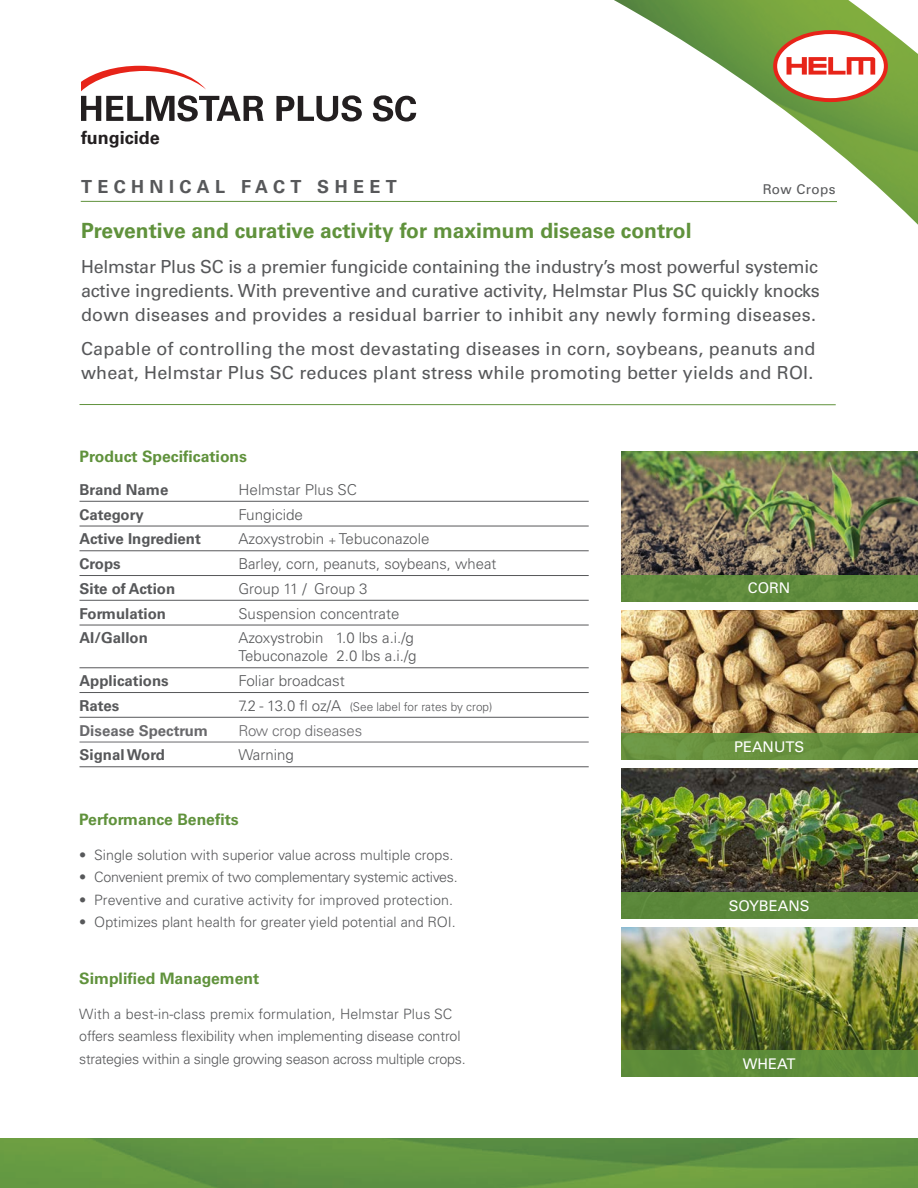
<style>
.page{position:relative;width:918px;height:1188px;background:#fff}
.page>*{position:absolute;margin:0;border:0;box-sizing:border-box;transform-origin:0 0}
.t1{font:700 21px "Univers LT Pro 65";color:#60923c}
.t2{font:18px/24px "Univers LT Pro 55 Roman";letter-spacing:.01em;color:#57585a;text-align:justify}
.t3{font:700 18px "Univers LT Pro 65";letter-spacing:.3em;color:#57585a}
.t4{font:700 18px "Univers LT Std";color:#231f20}
.t5{font:700 15.75px "Univers LT Pro 65";color:#60923c}
.t6{font:300 15px/18px "Univers LT Pro 45";color:#57585a}
.t7{font:700 15px "Univers LT Pro 65";color:#57585a}
.t8{font:700 15px "Univers LT Pro 65";color:#69696c}
.t9{font:300 15px "Univers LT Pro 45";letter-spacing:-.01em;color:#69696c}
.t10{font:14.7px "Univers LT Pro 55 Roman";color:#fff}
.t11{font:300 14.25px/22.5px "Univers LT Pro 45";color:#57585a}
.t12{font:300 14.25px "Univers LT Pro 45";letter-spacing:-.02em;color:#57585a}
.t13{font:13.5px "Univers LT Pro 55 Roman";letter-spacing:.03em;color:#57585a}
.t14{font:300 12px "Univers LT Pro 45";color:#57585a}
.s1{font-size:12px}
.s2{font-size:15px}
</style>
<div class="page">
<img style="left:0;top:1138px;width:918px;height:50px">
<hr style="left:81px;top:201px;width:756px;height:1px;background:#60923c">
<img style="left:614px;top:0;width:304px;height:225px">
<svg style="left:773px;top:30px;width:115px;height:72px"></svg>
<svg style="left:81px;top:66px;width:183px;height:56px"></svg>
<svg style="left:276px;top:95px;width:86px;height:27px"></svg>
<svg style="left:373px;top:95px;width:43px;height:27px"></svg>
<hr style="left:80px;top:501px;width:509px;height:1px;background:#57585a">
<hr style="left:80px;top:526px;width:509px;height:1px;background:#57585a">
<hr style="left:80px;top:551px;width:509px;height:1px;background:#57585a">
<hr style="left:80px;top:575px;width:509px;height:1px;background:#57585a">
<hr style="left:80px;top:600px;width:509px;height:1px;background:#57585a">
<hr style="left:80px;top:625px;width:509px;height:1px;background:#57585a">
<hr style="left:80px;top:668px;width:509px;height:1px;background:#57585a">
<hr style="left:80px;top:692px;width:509px;height:1px;background:#57585a">
<hr style="left:80px;top:717px;width:509px;height:1px;background:#57585a">
<hr style="left:80px;top:742px;width:509px;height:1px;background:#69696c">
<hr style="left:80px;top:767px;width:509px;height:1px;background:#57585a">
<hr style="left:80px;top:404px;width:756px;height:1px;background:#60923c">
<img style="left:622px;top:769px;width:296px;height:123px">
<div style="left:622px;top:892px;width:296px;height:26px;background:#5c883a"></div>
<img style="left:622px;top:927px;width:296px;height:124px">
<div style="left:622px;top:1051px;width:296px;height:26px;background:#5d8b39"></div>
<img style="left:622px;top:451px;width:296px;height:124px">
<div style="left:622px;top:575px;width:296px;height:26px;background:#608b3d"></div>
<img style="left:622px;top:610px;width:296px;height:124px">
<div style="left:622px;top:734px;width:296px;height:26px;background:#6a9340"></div>
<p class="t4" style="left:81px;top:127px;width:81px">fungicide</p>
<p class="t3" style="left:81px;top:174px;width:317px">TECHNICAL FACT SHEET</p>
<p class="t13" style="left:763px;top:180px;width:74px">Row Crops</p>
<p class="t1" style="left:81px;top:216px;width:612px">Preventive and curative activity for maximum disease control</p>
<p class="t2" style="left:81px;top:253px;width:740px">Helmstar Plus SC is a premier fungicide containing the industry’s most powerful systemic active ingredients. With preventive and curative activity, Helmstar Plus SC quickly knocks down diseases and provides a residual barrier to inhibit any newly forming diseases.</p>
<p class="t2" style="left:81px;top:336px;width:736px">Capable of controlling the most devastating diseases in corn, soybeans, peanuts and wheat, Helmstar Plus SC reduces plant stress while promoting better yields and ROI.</p>
<p class="t5" style="left:80px;top:446px;width:169px">Product Specifications</p>
<p class="t7" style="left:80px;top:479px;width:90px">Brand Name</p>
<p class="t6" style="left:238px;top:480px;width:120px">Helmstar Plus SC</p>
<p class="t7" style="left:80px;top:504px;width:66px">Category</p>
<p class="t6" style="left:238px;top:505px;width:66px">Fungicide</p>
<p class="t7" style="left:80px;top:528px;width:123px">Active Ingredient</p>
<p class="t6" style="left:238px;top:530px;width:192px">Azoxystrobin <span class="s1">+</span> Tebuconazole</p>
<p class="t7" style="left:80px;top:553px;width:43px">Crops</p>
<p class="t6" style="left:238px;top:554px;width:259px">Barley, corn, peanuts, soybeans, wheat</p>
<p class="t7" style="left:80px;top:578px;width:97px">Site of Action</p>
<p class="t6" style="left:238px;top:579px;width:131px">Group 11 / Group 3</p>
<p class="t7" style="left:80px;top:603px;width:88px">Formulation</p>
<p class="t6" style="left:238px;top:604px;width:162px">Suspension concentrate</p>
<p class="t7" style="left:80px;top:627px;width:70px">AI/Gallon</p>
<p class="t6" style="left:238px;top:629px;width:180px">Azoxystrobin 1.0 lbs a.i./g<br>Tebuconazole 2.0 lbs a.i./g</p>
<p class="t7" style="left:80px;top:670px;width:91px">Applications</p>
<p class="t6" style="left:238px;top:671px;width:108px">Foliar broadcast</p>
<p class="t7" style="left:80px;top:695px;width:41px">Rates</p>
<p class="t14" style="left:238px;top:699px;width:255px"><span class="s2">7.2 - 13.0 fl oz/A</span> (See label for rates by crop)</p>
<p class="t8" style="left:80px;top:720px;width:130px">Disease Spectrum</p>
<p class="t9" style="left:238px;top:720px;width:125px">Row crop diseases</p>
<p class="t7" style="left:80px;top:744px;width:87px">Signal Word</p>
<p class="t6" style="left:238px;top:746px;width:57px">Warning</p>
<p class="t5" style="left:79px;top:809px;width:161px">Performance Benefits</p>
<p class="t11" style="left:79px;top:843px;width:376px">• Single solution with superior value across multiple crops.</p>
<p class="t12" style="left:79px;top:868px;width:380px">• Convenient premix of two complementary systemic actives.</p>
<p class="t11" style="left:79px;top:888px;width:375px">• Preventive and curative activity for improved protection.</p>
<p class="t11" style="left:79px;top:911px;width:378px">• Optimizes plant health for greater yield potential and ROI.</p>
<p class="t5" style="left:79px;top:968px;width:181px">Simplified Management</p>
<p class="t11" style="left:79px;top:1002px;width:388px">With a best-in-class premix formulation, Helmstar Plus SC offers seamless flexibility when implementing disease control strategies within a single growing season across multiple crops.</p>
<p class="t10" style="left:748px;top:578px;width:44px">CORN</p>
<p class="t10" style="left:734px;top:737px;width:72px">PEANUTS</p>
<p class="t10" style="left:729px;top:895px;width:82px">SOYBEANS</p>
<p class="t10" style="left:743px;top:1054px;width:54px">WHEAT</p>
</div>
